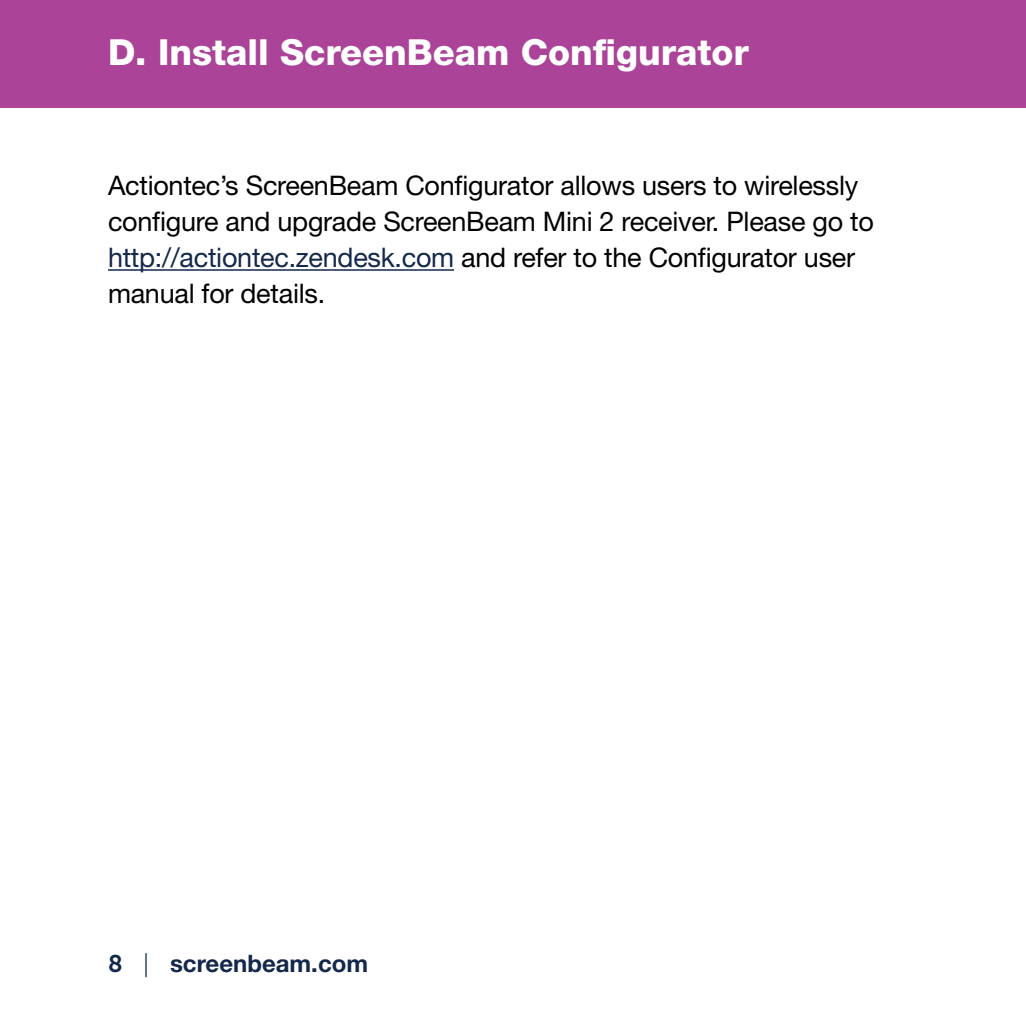
<style>
.page{position:relative;width:1026px;height:1026px;background:#fff}
.page>*{position:absolute;margin:0;border:0;box-sizing:border-box;transform-origin:0 0}
.t1{font:800 36px "Helvetica Neue LT Std";color:#fff}
.t2{font:27px/36px "Helvetica Neue LT Std";letter-spacing:-.01em;color:#000}
.t3{font:700 24px "Helvetica Neue LT Std";color:#13284b}
.s1{color:#13284b}
.s2{font-family:"Museo Slab 700";font-weight:400}
.s3{font-weight:300}
</style>
<div class="page">
<div style="left:0;top:0;width:1026px;height:108px;background:#ab4399"></div>
<hr style="left:108px;top:269px;width:346px;height:2px;background:#13284b">
<h1 class="t1" style="left:108px;top:31px;width:642px">D. Install ScreenBeam Configurator</h1>
<p class="t2" style="left:108px;top:167px;width:767px">Actiontec’s ScreenBeam Configurator allows users to wirelessly configure and upgrade ScreenBeam Mini 2 receiver. Please go to <span class="s1">http://actiontec.zendesk.com</span> and refer to the Configurator user manual for details.</p>
<p class="t3" style="left:108px;top:949px;width:262px"><span class="s2">8</span> <span class="s3">|</span> screenbeam.com</p>
</div>
